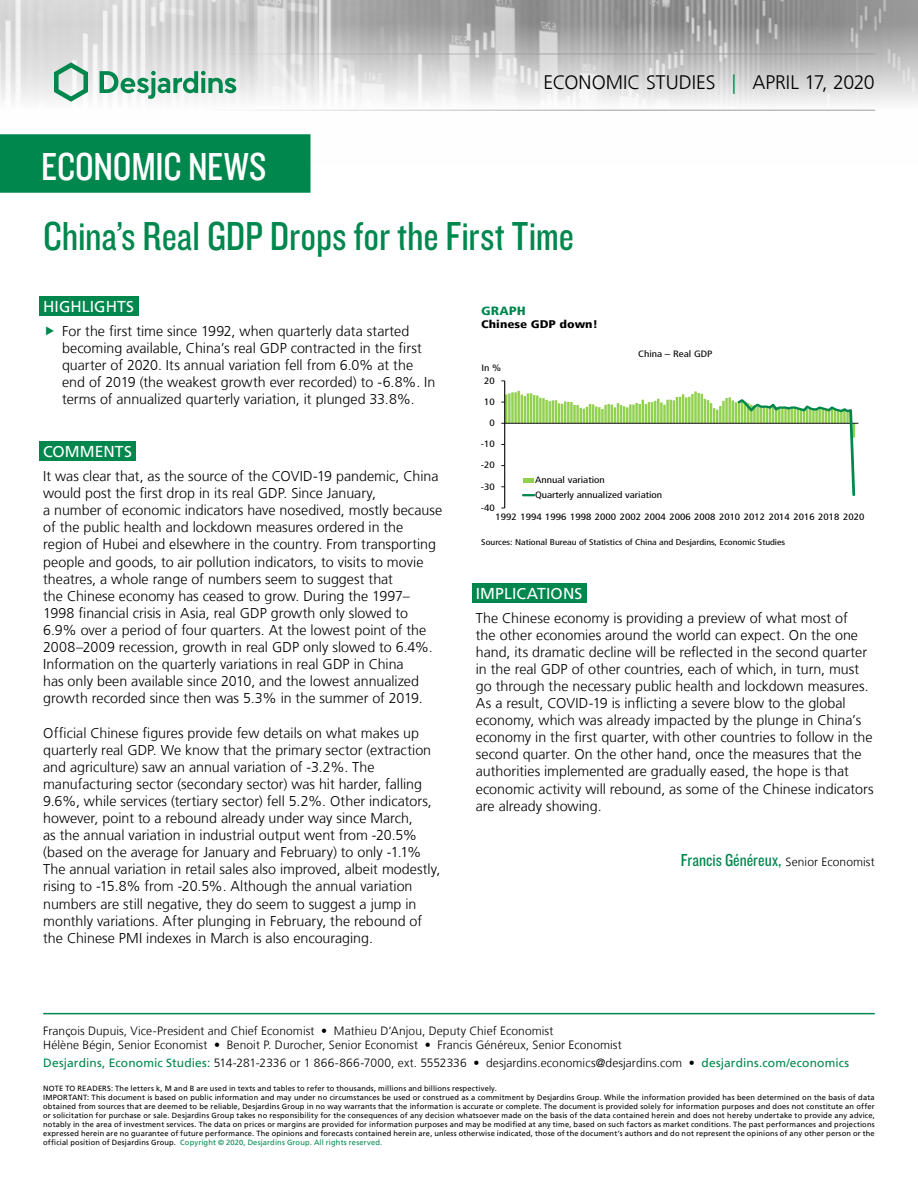
<style>
.page{position:relative;width:918px;height:1188px;background:#fff}
.page>*{position:absolute;margin:0;border:0;box-sizing:border-box;transform-origin:0 0}
.t1{font:42px "Knockout 29 Junior Ltweight";color:#00874e}
.t2{font:40.5px "Knockout 29 Junior Ltweight";letter-spacing:-.005em;color:#fff}
.t3{font:300 19.5px "Frutiger LT";color:#000}
.t4{font:18px "Knockout 29 Junior Ltweight";color:#00874e}
.t5{font:15.75px "Frutiger LT";letter-spacing:.005em;color:#fff}
.t6{font:300 14.25px/17.1px "Frutiger LT";color:#000}
.t7{font:300 12px/14.4px "Frutiger LT";letter-spacing:.005em;color:#000}
.t8{font:900 condensed 12px "Frutiger LT";color:#00874e;scale:1.2 1}
.t9{font:900 condensed 11.1px "Frutiger LT";color:#000;scale:1.2 1}
.t10{font:condensed 9.15px/14.9px "Frutiger LT";color:#000;scale:1.2 1}
.t11{font:condensed 8.25px "Frutiger LT";color:#000;scale:1.2 1}
.t12{font:7.5px/9px "Frutiger LT";letter-spacing:.02em;color:#000}
.s1{color:#00874e}
.s2{font-family:"Frutiger LT";font-weight:300;font-size:12px;color:#000}
.s3{font-weight:400;color:#00874e}
</style>
<div class="page">
<img style="left:0;top:0;width:918px;height:164px">
<hr style="left:43px;top:54px;width:832px;height:1px;background:#9d9d9c">
<hr style="left:43px;top:110px;width:832px;height:1px;background:#9d9d9c">
<svg style="left:54px;top:62px;width:34px;height:40px"></svg>
<svg style="left:100px;top:71px;width:136px;height:28px"></svg>
<div style="left:0;top:135px;width:310px;height:57px;background:#00874e"></div>
<div style="left:0;top:134px;width:310px;height:59px;border:2px solid #00874e"></div>
<hr style="left:43px;top:1013px;width:832px;height:1px;background:#00874e">
<div style="left:39px;top:296px;width:99px;height:20px;background:#00874e"></div>
<div style="left:39px;top:441px;width:97px;height:20px;background:#00874e"></div>
<div style="left:472px;top:583px;width:114px;height:20px;background:#00874e"></div>
<hr style="left:504px;top:381px;width:1px;height:127px;background:#000">
<hr style="left:505px;top:423px;width:353px;height:1px;background:#000">
<svg style="left:501px;top:391px;width:356px;height:106px"></svg>
<h2 class="t2" style="left:41px;top:140px;width:227px">ECONOMIC NEWS</h2>
<h3 class="t3" style="left:543px;top:72px;width:333px">ECONOMIC STUDIES <span class="s1">|</span> APRIL 17, 2020</h3>
<h1 class="t1" style="left:43px;top:209px;width:532px">China’s Real GDP Drops for the First Time</h1>
<p class="t5" style="left:43px;top:297px;width:92px">HIGHLIGHTS</p>
<p class="t6" style="left:62px;top:323px;width:375px">For the first time since 1992, when quarterly data started becoming available, China’s real GDP contracted in the first quarter of 2020. Its annual variation fell from 6.0% at the end of 2019 (the weakest growth ever recorded) to -6.8%. In terms of annualized quarterly variation, it plunged 33.8%.</p>
<p class="t5" style="left:43px;top:442px;width:90px">COMMENTS</p>
<p class="t6" style="left:43px;top:468px;width:400px">It was clear that, as the source of the COVID‑19 pandemic, China would post the first drop in its real GDP. Since January,<br>a number of economic indicators have nosedived, mostly because of the public health and lockdown measures ordered in the region of Hubei and elsewhere in the country. From transporting people and goods, to air pollution indicators, to visits to movie theatres, a whole range of numbers seem to suggest that<br>the Chinese economy has ceased to grow. During the 1997– 1998 financial crisis in Asia, real GDP growth only slowed to 6.9% over a period of four quarters. At the lowest point of the 2008–2009 recession, growth in real GDP only slowed to 6.4%.<br>Information on the quarterly variations in real GDP in China<br>has only been available since 2010, and the lowest annualized growth recorded since then was 5.3% in the summer of 2019.</p>
<p class="t6" style="left:43px;top:724px;width:399px">Official Chinese figures provide few details on what makes up quarterly real GDP. We know that the primary sector (extraction and agriculture) saw an annual variation of -3.2%. The manufacturing sector (secondary sector) was hit harder, falling 9.6%, while services (tertiary sector) fell 5.2%. Other indicators, however, point to a rebound already under way since March,<br>as the annual variation in industrial output went from -20.5% (based on the average for January and February) to only -1.1% The annual variation in retail sales also improved, albeit modestly, rising to -15.8% from -20.5%. Although the annual variation numbers are still negative, they do seem to suggest a jump in monthly variations. After plunging in February, the rebound of the Chinese PMI indexes in March is also encouraging.</p>
<p class="t8" style="left:481px;top:303px;width:39px">GRAPH</p>
<p class="t9" style="left:481px;top:317px;width:99px">Chinese GDP down!</p>
<p class="t10" style="left:481px;top:361px;width:18px">In %</p>
<p class="t10" style="left:484px;top:373px;width:10px">20</p>
<p class="t10" style="left:484px;top:394px;width:10px">10</p>
<p class="t10" style="left:489px;top:415px;width:6px">0</p>
<p class="t10" style="left:481px;top:437px;width:13px">-10</p>
<p class="t10" style="left:481px;top:458px;width:13px">-20</p>
<p class="t10" style="left:638px;top:347px;width:64px">China – Real GDP</p>
<p class="t10" style="left:481px;top:479px;width:13px">-30</p>
<p class="t10" style="left:481px;top:500px;width:13px">-40</p>
<p class="t10" style="left:535px;top:473px;width:107px">Annual variation<br>Quarterly annualized variation</p>
<p class="t10" style="left:496px;top:509px;width:309px">1992 1994 1996 1998 2000 2002 2004 2006 2008 2010 2012 2014 2016 2018 2020</p>
<p class="t11" style="left:481px;top:537px;width:255px">Sources: National Bureau of Statistics of China and Desjardins, Economic Studies</p>
<p class="t5" style="left:476px;top:584px;width:108px">IMPLICATIONS</p>
<p class="t6" style="left:476px;top:609px;width:399px">The Chinese economy is providing a preview of what most of<br>the other economies around the world can expect. On the one hand, its dramatic decline will be reflected in the second quarter in the real GDP of other countries, each of which, in turn, must go through the necessary public health and lockdown measures.<br>As a result, COVID‑19 is inflicting a severe blow to the global economy, which was already impacted by the plunge in China’s economy in the first quarter, with other countries to follow in the second quarter. On the other hand, once the measures that the authorities implemented are gradually eased, the hope is that economic activity will rebound, as some of the Chinese indicators are already showing.</p>
<p class="t4" style="left:681px;top:849px;width:195px">Francis Généreux, <span class="s2">Senior Economist</span></p>
<p class="t7" style="left:43px;top:1023px;width:580px">François Dupuis, Vice-President and Chief Economist • Mathieu D’Anjou, Deputy Chief Economist<br>Hélène Bégin, Senior Economist • Benoit P. Durocher, Senior Economist • Francis Généreux, Senior Economist</p>
<p class="t7" style="left:43px;top:1056px;width:808px"><span class="s3">Desjardins, Economic Studies:</span> 514‑281‑2336 or 1 866‑866‑7000, ext. 5552336 • desjardins.economics@desjardins.com • <span class="s3">desjardins.com/economics</span></p>
<p class="t12" style="left:43px;top:1084px;width:833px">NOTE TO READERS: The letters k, M and B are used in texts and tables to refer to thousands, millions and billions respectively.<br>IMPORTANT: This document is based on public information and may under no circumstances be used or construed as a commitment by Desjardins Group. While the information provided has been determined on the basis of data obtained from sources that are deemed to be reliable, Desjardins Group in no way warrants that the information is accurate or complete. The document is provided solely for information purposes and does not constitute an offer or solicitation for purchase or sale. Desjardins Group takes no responsibility for the consequences of any decision whatsoever made on the basis of the data contained herein and does not hereby undertake to provide any advice, notably in the area of investment services. The data on prices or margins are provided for information purposes and may be modified at any time, based on such factors as market conditions. The past performances and projections expressed herein are no guarantee of future performance. The opinions and forecasts contained herein are, unless otherwise indicated, those of the document’s authors and do not represent the opinions of any other person or the official position of Desjardins Group. <span class="s1">Copyright © 2020, Desjardins Group. All rights reserved.</span></p>
</div>
